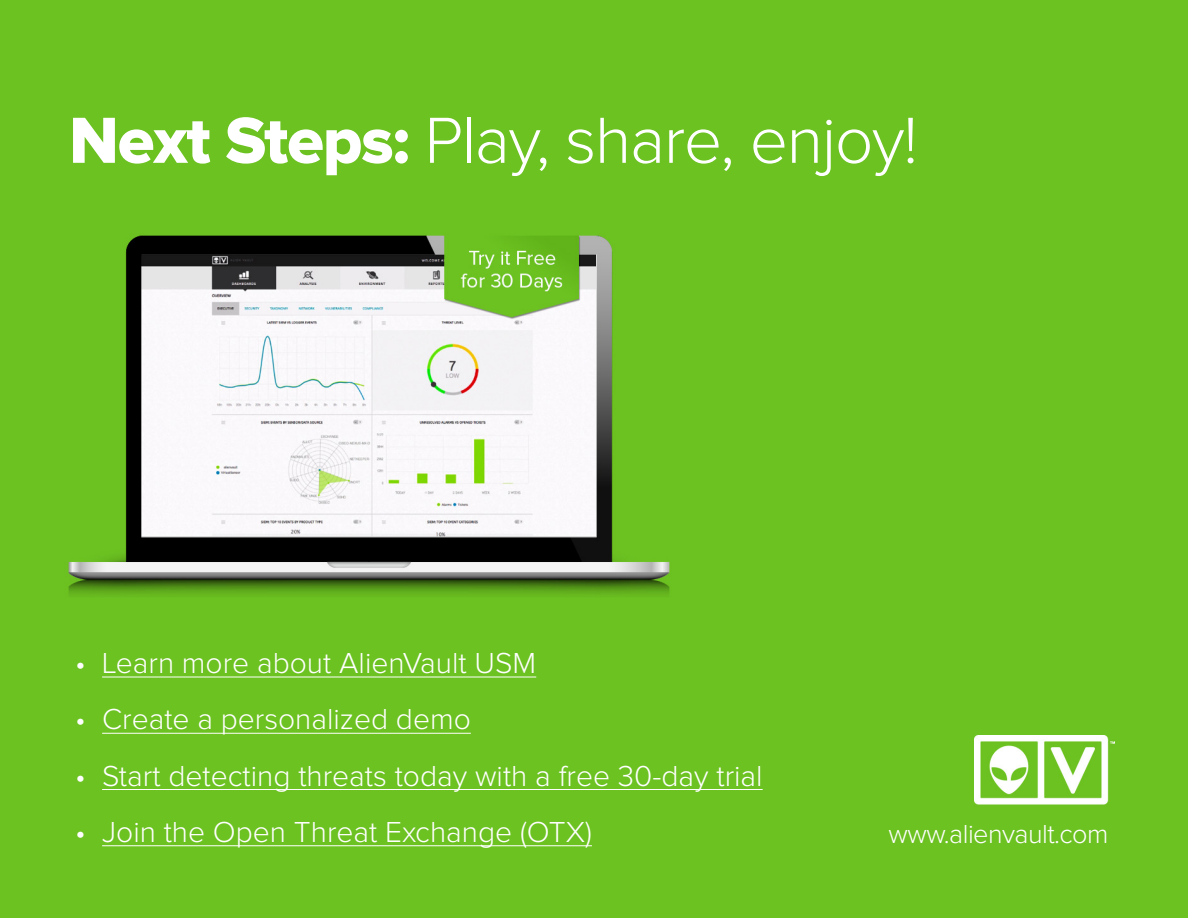
<style>
.page{position:relative;width:1188px;height:918px;background:#6cc221}
.page>*{position:absolute;margin:0;border:0;box-sizing:border-box;transform-origin:0 0}
.t1{font:300 67.5px "Proxima Nova";letter-spacing:-.02em;color:#fff}
.t2{font:300 30px "Proxima Nova";color:#fff}
.t3{font:300 27px "Proxima Nova";letter-spacing:-.02em;color:#fff}
.s1{font-family:"Proxima Nova Extrabld";font-weight:400}
</style>
<div class="page">
<img style="left:975px;top:735px;width:139px;height:70px">
<img style="left:68px;top:235px;width:602px;height:360px">
<hr style="left:102px;top:677px;width:434px;height:1px;background:#fff">
<hr style="left:102px;top:733px;width:369px;height:1px;background:#fff">
<hr style="left:102px;top:789px;width:661px;height:1px;background:#fff">
<hr style="left:102px;top:845px;width:490px;height:1px;background:#fff">
<h1 class="t1" style="left:69px;top:109px;width:850px"><span class="s1">Next Steps:</span> Play, share, enjoy!</h1>
<p class="t2" style="left:75px;top:649px;width:463px">• Learn more about AlienVault USM</p>
<p class="t2" style="left:75px;top:706px;width:397px">• Create a personalized demo</p>
<p class="t2" style="left:75px;top:762px;width:689px">• Start detecting threats today with a free 30-day trial</p>
<p class="t2" style="left:75px;top:818px;width:518px">• Join the Open Threat Exchange (OTX)</p>
<p class="t3" style="left:889px;top:821px;width:221px">www.alienvault.com</p>
</div>
